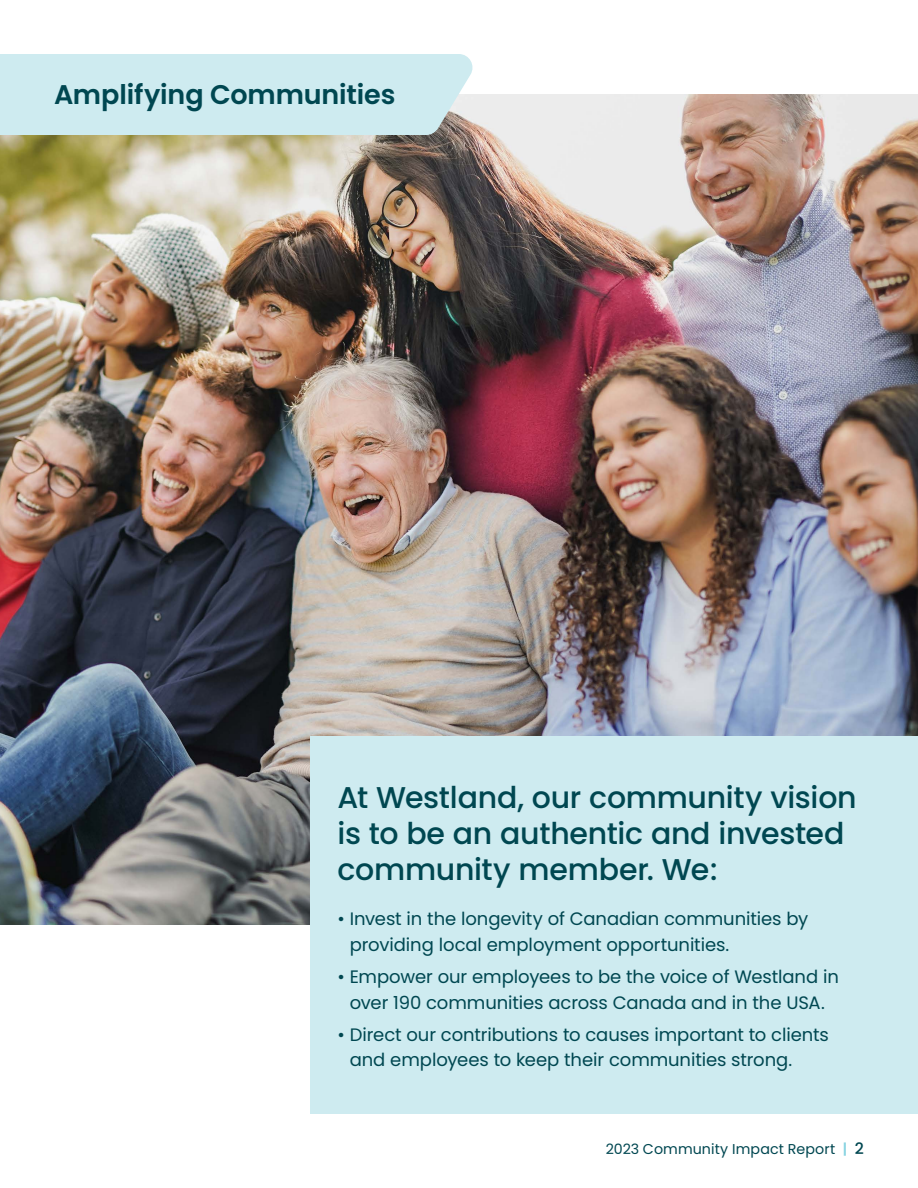
<style>
.page{position:relative;width:918px;height:1188px;background:#fff}
.page>*{position:absolute;margin:0;border:0;box-sizing:border-box;transform-origin:0 0}
.t1{font:500 30px/36px "Poppins";letter-spacing:-.01em;color:#004751}
.t2{font:600 27px "Poppins";letter-spacing:-.005em;color:#004751}
.t3{font:18px/25.5px "Poppins";letter-spacing:-.005em;color:#004751}
.t4{font:14.25px "Poppins";letter-spacing:.005em;color:#004751}
.s1{font-weight:600;color:#87d3e1}
.s2{font-weight:500;font-size:15.75px}
</style>
<div class="page">
<img style="left:0;top:94px;width:918px;height:831px">
<div style="left:310px;top:736px;width:608px;height:378px;background:#ceebf0"></div>
<div style="left:0;top:54px;width:476px;height:81px;background:#ceebf0"></div>
<p class="t2" style="left:54px;top:78px;width:343px">Amplifying Communities</p>
<p class="t1" style="left:338px;top:779px;width:521px">At Westland, our community vision is to be an authentic and invested community member. We:</p>
<p class="t3" style="left:350px;top:907px;width:460px;text-indent:-12px">• Invest in the longevity of Canadian communities by providing local employment opportunities.</p>
<p class="t3" style="left:338px;top:964px;width:503px;text-align:center">• Empower our employees to be the voice of Westland in over 190 communities across Canada and in the USA.</p>
<p class="t3" style="left:350px;top:1022px;width:481px;text-indent:-12px">• Direct our contributions to causes important to clients and employees to keep their communities strong.</p>
<p class="t4" style="left:606px;top:1141px;width:260px">2023 Community Impact Report <span class="s1">|</span> <span class="s2">2</span></p>
</div>
